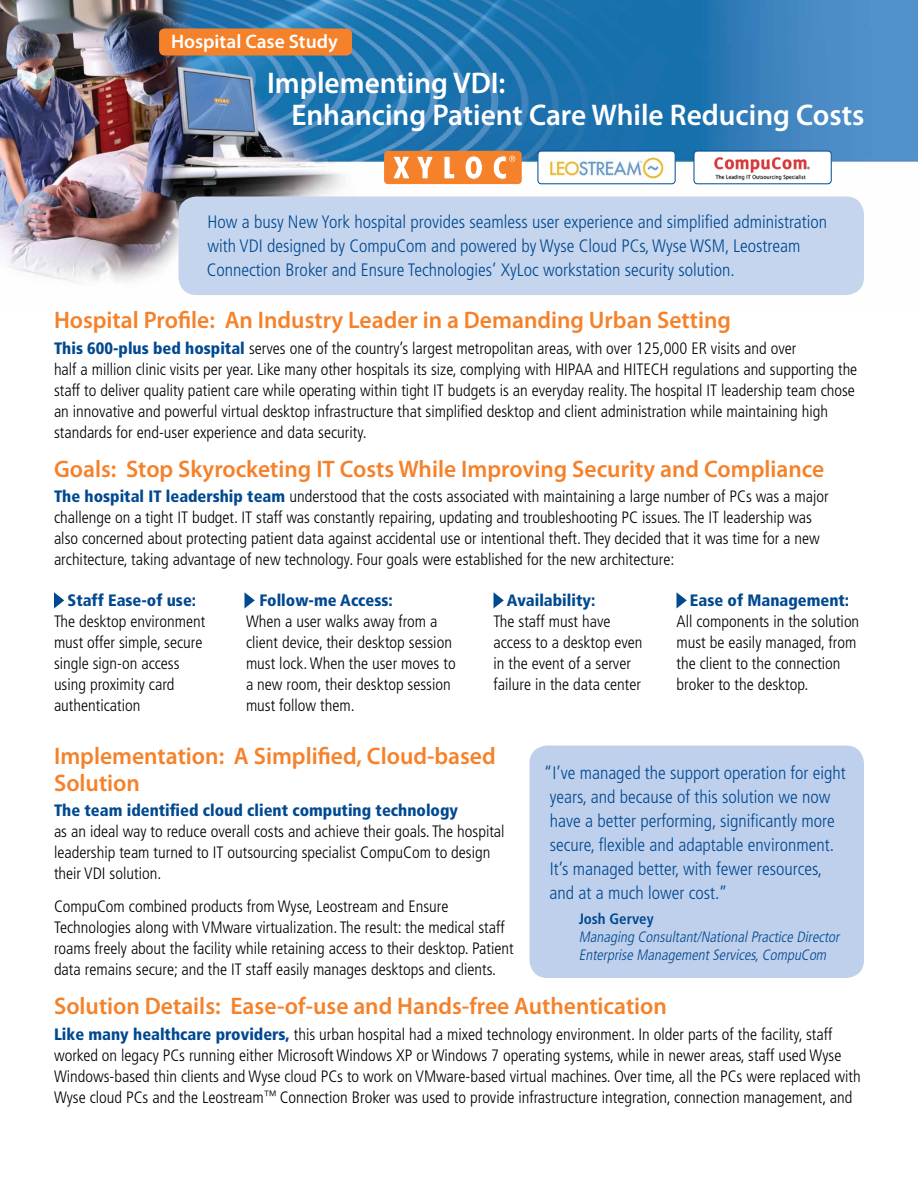
<style>
.page{position:relative;width:918px;height:1188px;background:#fff}
.page>*{position:absolute;margin:0;border:0;box-sizing:border-box;transform-origin:0 0}
.Headline{font:600 30px "Myriad Pro";color:#fff}
.subhead{font:600 24px/27px "Myriad Pro";color:#f5822a}
.solutioon_series{font:600 19.5px "Myriad Pro";color:#fff}
.body_copy{font:300 condensed 18px/24px "Frutiger";color:#004990}
.quotes{font:300 condensed 18px/24px "Frutiger";color:#004990}
.body_copy-2{font:300 condensed 16.5px/21px "Frutiger";color:#000}
.body_copy-3{font:italic 300 condensed 15px/18px "Frutiger";color:#004990}
.s1{font-weight:900;color:#004990}
.s2{font-weight:700;font-style:normal}
</style>
<div class="page">
<img style="left:0;top:0;width:918px;height:295px">
<svg style="left:54px;top:592px;width:10px;height:16px"></svg>
<svg style="left:244px;top:592px;width:11px;height:16px"></svg>
<svg style="left:494px;top:592px;width:10px;height:16px"></svg>
<svg style="left:676px;top:592px;width:11px;height:16px"></svg>
<div style="left:159px;top:28px;width:193px;height:28px;background:#f5822a;border-radius:5px"></div>
<div style="left:179px;top:196px;width:685px;height:99px;background:#c6d5ee;border-radius:18px"></div>
<img style="left:538px;top:151px;width:137px;height:33px">
<div style="left:537px;top:151px;width:139px;height:33px;border:1px solid #004990;border-radius:3px"></div>
<img style="left:694px;top:151px;width:137px;height:33px">
<div style="left:694px;top:151px;width:138px;height:33px;border:1px solid #004990;border-radius:3px"></div>
<svg style="left:384px;top:150px;width:138px;height:34px"></svg>
<div style="left:530px;top:746px;width:334px;height:232px;background:#bfd0ec;border-radius:18px"></div>
<p class="solutioon_series" style="left:171px;top:29px;width:168px">Hospital Case Study</p>
<p class="Headline" style="left:267px;top:64px;width:240px">Implementing VDI:</p>
<p class="Headline" style="left:291px;top:95px;width:575px">Enhancing Patient Care While Reducing Costs</p>
<p class="body_copy" style="left:207px;top:210px;width:622px">How a busy New York hospital provides seamless user experience and simplified administration with VDI designed by CompuCom and powered by Wyse Cloud PCs, Wyse WSM, Leostream<br>Connection Broker and Ensure Technologies’ XyLoc workstation security solution.</p>
<p class="subhead" style="left:54px;top:306px;width:678px">Hospital Profile: An Industry Leader in a Demanding Urban Setting</p>
<p class="body_copy-2" style="left:54px;top:338px;width:805px"><span class="s1">This 600-plus bed hospital</span> serves one of the country’s largest metropolitan areas, with over 125,000 ER visits and over<br>half a million clinic visits per year. Like many other hospitals its size, complying with HIPAA and HITECH regulations and supporting the staff to deliver quality patient care while operating within tight IT budgets is an everyday reality. The hospital IT leadership team chose an innovative and powerful virtual desktop infrastructure that simplified desktop and client administration while maintaining high standards for end-user experience and data security.</p>
<p class="subhead" style="left:54px;top:454px;width:772px">Goals: Stop Skyrocketing IT Costs While Improving Security and Compliance</p>
<p class="body_copy-2" style="left:54px;top:486px;width:776px"><span class="s1">The hospital IT leadership team</span> understood that the costs associated with maintaining a large number of PCs was a major challenge on a tight IT budget. IT staff was constantly repairing, updating and troubleshooting PC issues. The IT leadership was also concerned about protecting patient data against accidental use or intentional theft. They decided that it was time for a new architecture, taking advantage of new technology. Four goals were established for the new architecture:</p>
<p class="body_copy-2" style="left:54px;top:590px;width:153px;text-indent:13px"><span class="s1">Staff Ease-of use:<br></span>The desktop environment must offer simple, secure single sign-on access using proximity card authentication</p>
<p class="body_copy-2" style="left:246px;top:590px;width:211px;text-indent:13px"><span class="s1">Follow-me Access:<br></span>When a user walks away from a client device, their desktop session must lock. When the user moves to a new room, their desktop session must follow them.</p>
<p class="body_copy-2" style="left:494px;top:590px;width:151px;text-indent:13px"><span class="s1">Availability:<br></span>The staff must have access to a desktop even in the event of a server failure in the data center</p>
<p class="body_copy-2" style="left:676px;top:590px;width:184px;text-indent:13px"><span class="s1">Ease of Management:<br></span>All components in the solution must be easily managed, from the client to the connection broker to the desktop.</p>
<p class="subhead" style="left:54px;top:741px;width:443px">Implementation: A Simplified, Cloud-based<br>Solution</p>
<p class="body_copy-2" style="left:54px;top:800px;width:452px"><span class="s1">The team identified cloud client computing technology<br></span>as an ideal way to reduce overall costs and achieve their goals. The hospital leadership team turned to IT outsourcing specialist CompuCom to design their VDI solution.</p>
<p class="body_copy-2" style="left:54px;top:896px;width:461px">CompuCom combined products from Wyse, Leostream and Ensure Technologies along with VMware virtualization. The result: the medical staff roams freely about the facility while retaining access to their desktop. Patient data remains secure; and the IT staff easily manages desktops and clients.</p>
<p class="subhead" style="left:54px;top:992px;width:615px">Solution Details: Ease-of-use and Hands-free Authentication</p>
<p class="body_copy-2" style="left:54px;top:1024px;width:808px"><span class="s1">Like many healthcare providers,</span> this urban hospital had a mixed technology environment. In older parts of the facility, staff worked on legacy PCs running either Microsoft Windows XP or Windows 7 operating systems, while in newer areas, staff used Wyse Windows-based thin clients and Wyse cloud PCs to work on VMware-based virtual machines. Over time, all the PCs were replaced with Wyse cloud PCs and the Leostream<sup>™</sup> Connection Broker was used to provide infrastructure integration, connection management, and</p>
<p class="quotes" style="left:550px;top:761px;width:298px;text-indent:-6px">“I’ve managed the support operation for eight years, and because of this solution we now have a better performing, significantly more secure, flexible and adaptable environment.<br>It’s managed better, with fewer resources, and at a much lower cost.”</p>
<p class="body_copy-3" style="left:579px;top:911px;width:265px"><span class="s2">Josh Gervey<br></span>Managing Consultant/NationalPractice Director<br>Enterprise ManagementServices,CompuCom</p>
</div>
